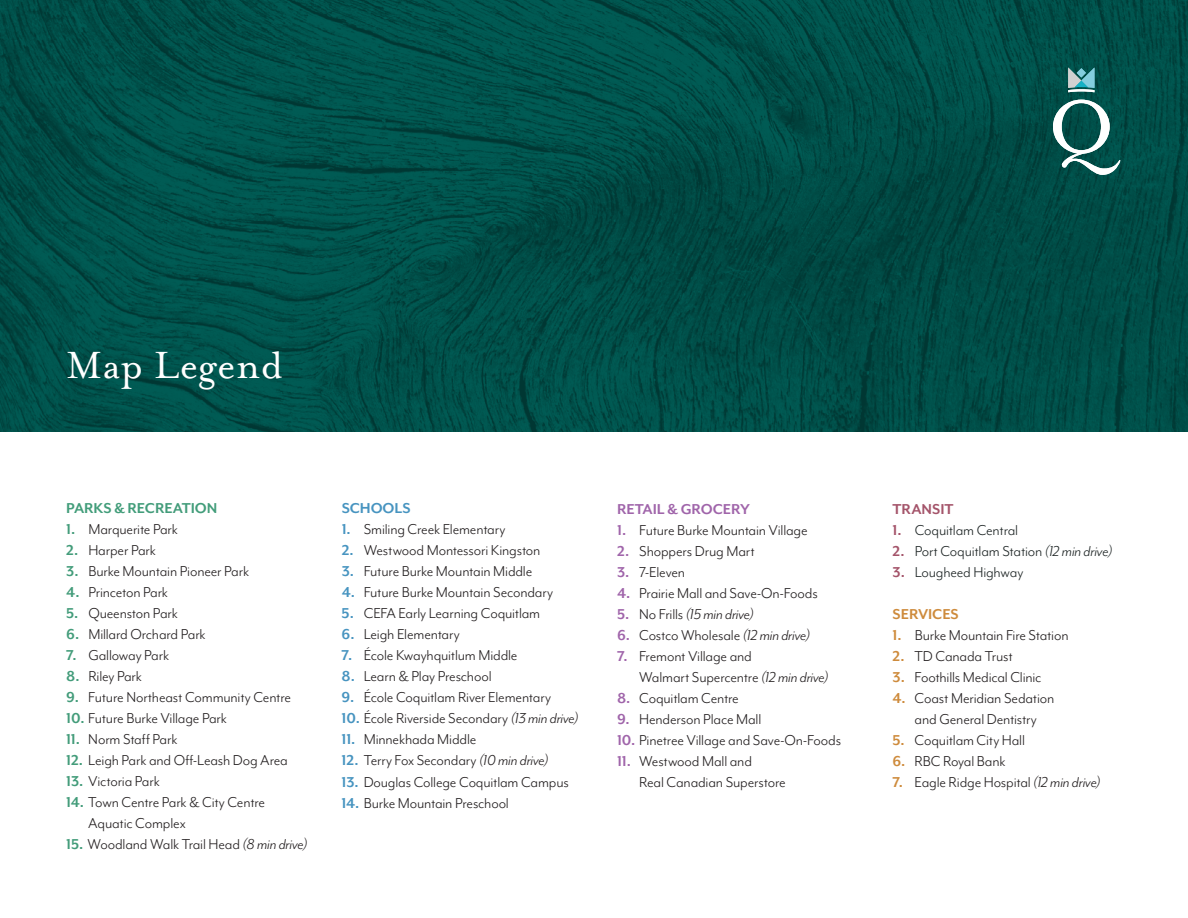
<style>
.page{position:relative;width:1188px;height:918px;background:#fff}
.page>*{position:absolute;margin:0;border:0;box-sizing:border-box;transform-origin:0 0}
.t1{font:43.5px "Mrs Eaves Lining OT";letter-spacing:.01em;color:#fff}
.t2{font:16.5px/21px "Mr Eaves Mod OT";letter-spacing:-.01em;color:#231f20}
.t3{font:16.5px "Mr Eaves Mod OT";letter-spacing:-.01em;color:#1f2626}
.t4{font:italic 16.5px "Mr Eaves Mod OT";letter-spacing:-.01em;color:#231f20}
.t5{font:700 16.5px "Mr Eaves Mod OT";letter-spacing:-.01em;color:#429d7a}
.t6{font:700 16.5px "Mr Eaves Mod OT";letter-spacing:-.005em;color:#a065aa}
.t7{font:700 16.5px "Mr Eaves Mod OT";letter-spacing:-.005em;color:#ce8b3c}
.t8{font:700 16.5px "Mr Eaves Mod OT";color:#4794c0}
.t9{font:700 16.5px "Mr Eaves Mod OT";letter-spacing:-.005em;color:#a4546a}
.s1{color:#439c7a}
.s2{font-weight:700;color:#439c7a}
.s3{font-style:italic}
.s4{font-weight:700;color:#4794c0}
.s5{font-weight:700;color:#a065aa}
.s6{font-weight:700;font-style:normal;color:#a065aa}
.s7{font-style:normal}
.s8{font-weight:700;color:#a4546a}
.s9{font-weight:700;color:#ce8b3c}
</style>
<div class="page">
<img style="left:0;top:0;width:1188px;height:432px">
<svg style="left:1068px;top:67px;width:26px;height:25px"></svg>
<svg style="left:1053px;top:100px;width:67px;height:75px"></svg>
<h1 class="t1" style="left:66px;top:341px;width:218px">Map Legend</h1>
<p class="t5" style="left:66px;top:499px;width:153px">PARKS &amp; RE<span class="s1">CREAT</span>ION</p>
<p class="t2" style="left:66px;top:519px;width:113px"><span class="s2">1.</span> Marquerite Park</p>
<p class="t2" style="left:66px;top:540px;width:91px"><span class="s2">2.</span> Harper Park</p>
<p class="t2" style="left:66px;top:561px;width:184px"><span class="s2">3.</span> Burke Mountain Pioneer Park</p>
<p class="t2" style="left:66px;top:582px;width:103px"><span class="s2">4.</span> Princeton Park</p>
<p class="t2" style="left:66px;top:603px;width:113px"><span class="s2">5.</span> Queenston Park</p>
<p class="t2" style="left:66px;top:624px;width:141px"><span class="s2">6.</span> Millard Orchard Park</p>
<p class="t2" style="left:66px;top:645px;width:104px"><span class="s2">7.</span> Galloway Park</p>
<p class="t2" style="left:66px;top:666px;width:77px"><span class="s2">8.</span> Riley Park</p>
<p class="t2" style="left:66px;top:687px;width:226px"><span class="s2">9.</span> Future Northeast Community Centre</p>
<p class="t2" style="left:66px;top:708px;width:162px"><span class="s2">10.</span> Future Burke Village Park</p>
<p class="t2" style="left:66px;top:729px;width:113px"><span class="s2">11.</span> Norm Staff Park</p>
<p class="t2" style="left:66px;top:750px;width:223px"><span class="s2">12.</span> Leigh Park and Off-Leash Dog Area</p>
<p class="t2" style="left:66px;top:771px;width:95px"><span class="s2">13.</span> Victoria Park</p>
<p class="t2" style="left:88px;top:792px;width:178px;text-indent:-22px"><span class="s2">14.</span> Town Centre Park &amp; City Centre<br>Aquatic Complex</p>
<p class="t2" style="left:66px;top:834px;width:243px"><span class="s2">15.</span> Woodland Walk Trail Head <span class="s3">(8 min drive)</span></p>
<p class="t8" style="left:342px;top:499px;width:70px">SCHOOLS</p>
<p class="t2" style="left:342px;top:519px;width:165px"><span class="s4">1.</span> Smiling Creek Elementary</p>
<p class="t2" style="left:342px;top:540px;width:200px"><span class="s4">2.</span> Westwood Montessori Kingston</p>
<p class="t2" style="left:342px;top:561px;width:192px"><span class="s4">3.</span> Future Burke Mountain Middle</p>
<p class="t2" style="left:342px;top:582px;width:213px"><span class="s4">4.</span> Future Burke Mountain Secondary</p>
<p class="t2" style="left:342px;top:603px;width:200px"><span class="s4">5.</span> CEFA Early Learning Coquitlam</p>
<p class="t2" style="left:342px;top:624px;width:120px"><span class="s4">6.</span> Leigh Elementary</p>
<p class="t2" style="left:342px;top:645px;width:177px"><span class="s4">7.</span> École Kwayhquitlum Middle</p>
<p class="t2" style="left:342px;top:666px;width:151px"><span class="s4">8.</span> Learn &amp; Play Preschool</p>
<p class="t2" style="left:342px;top:687px;width:211px"><span class="s4">9.</span> École Coquitlam River Elementary</p>
<p class="t2" style="left:342px;top:708px;width:239px"><span class="s4">10.</span> École Riverside Secondary <span class="s3">(13 min drive)</span></p>
<p class="t2" style="left:342px;top:729px;width:136px"><span class="s4">11.</span> Minnekhada Middle</p>
<p class="t2" style="left:342px;top:750px;width:209px"><span class="s4">12.</span> Terry Fox Secondary <span class="s3">(10 min drive)</span></p>
<p class="t2" style="left:342px;top:771px;width:229px"><span class="s4">13.</span> Douglas College Coquitlam Campus</p>
<p class="t2" style="left:342px;top:792px;width:169px"><span class="s4">14.</span> Burke Mountain Preschool</p>
<p class="t6" style="left:617px;top:499px;width:134px">RETAIL &amp; GROCERY</p>
<p class="t2" style="left:617px;top:519px;width:192px"><span class="s5">1.</span> Future Burke Mountain Village</p>
<p class="t2" style="left:617px;top:540px;width:139px"><span class="s5">2.</span> Shoppers Drug Mart</p>
<p class="t2" style="left:617px;top:561px;width:70px"><span class="s5">3.</span> 7-Eleven</p>
<p class="t2" style="left:617px;top:582px;width:202px"><span class="s5">4.</span> Prairie Mall and Save-On-Foods</p>
<p class="t4" style="left:617px;top:605px;width:138px"><span class="s6">5.</span> <span class="s7">No Frills</span> (15 min drive)</p>
<p class="t2" style="left:617px;top:624px;width:195px"><span class="s5">6.</span> Costco Wholesale <span class="s3">(12 min drive)</span></p>
<p class="t2" style="left:639px;top:645px;width:191px;text-indent:-22px"><span class="s5">7.</span> Fremont Village and<br>Walmart Supercentre <span class="s3">(12 min drive)</span></p>
<p class="t2" style="left:617px;top:687px;width:123px"><span class="s5">8.</span> Coquitlam Centre</p>
<p class="t2" style="left:617px;top:708px;width:146px"><span class="s5">9.</span> Henderson Place Mall</p>
<p class="t2" style="left:617px;top:729px;width:226px"><span class="s5">10.</span> Pinetree Village and Save-On-Foods</p>
<p class="t2" style="left:639px;top:750px;width:148px;text-indent:-22px"><span class="s5">11.</span> Westwood Mall and<br>Real Canadian Superstore</p>
<p class="t9" style="left:893px;top:499px;width:62px">TRANSIT</p>
<p class="t3" style="left:893px;top:521px;width:127px"><span class="s8">1.</span> Coquitlam Central</p>
<p class="t3" style="left:893px;top:542px;width:221px"><span class="s8">2.</span> Port Coquitlam Station <span class="s3">(12 min drive)</span></p>
<p class="t3" style="left:893px;top:563px;width:132px"><span class="s8">3.</span> Lougheed Highway</p>
<p class="t7" style="left:893px;top:604px;width:68px">SERVICES</p>
<p class="t2" style="left:893px;top:624px;width:178px"><span class="s9">1.</span> Burke Mountain Fire Station</p>
<p class="t2" style="left:893px;top:645px;width:122px"><span class="s9">2.</span> TD Canada Trust</p>
<p class="t2" style="left:893px;top:666px;width:151px"><span class="s9">3.</span> Foothills Medical Clinic</p>
<p class="t2" style="left:893px;top:687px;width:163px;text-align:center"><span class="s9">4.</span> Coast Meridian Sedation and General Dentistry</p>
<p class="t2" style="left:893px;top:729px;width:134px"><span class="s9">5.</span> Coquitlam City Hall</p>
<p class="t2" style="left:893px;top:750px;width:115px"><span class="s9">6.</span> RBC Royal Bank</p>
<p class="t2" style="left:893px;top:771px;width:210px"><span class="s9">7.</span> Eagle Ridge Hospital <span class="s3">(12 min drive)</span></p>
</div>
